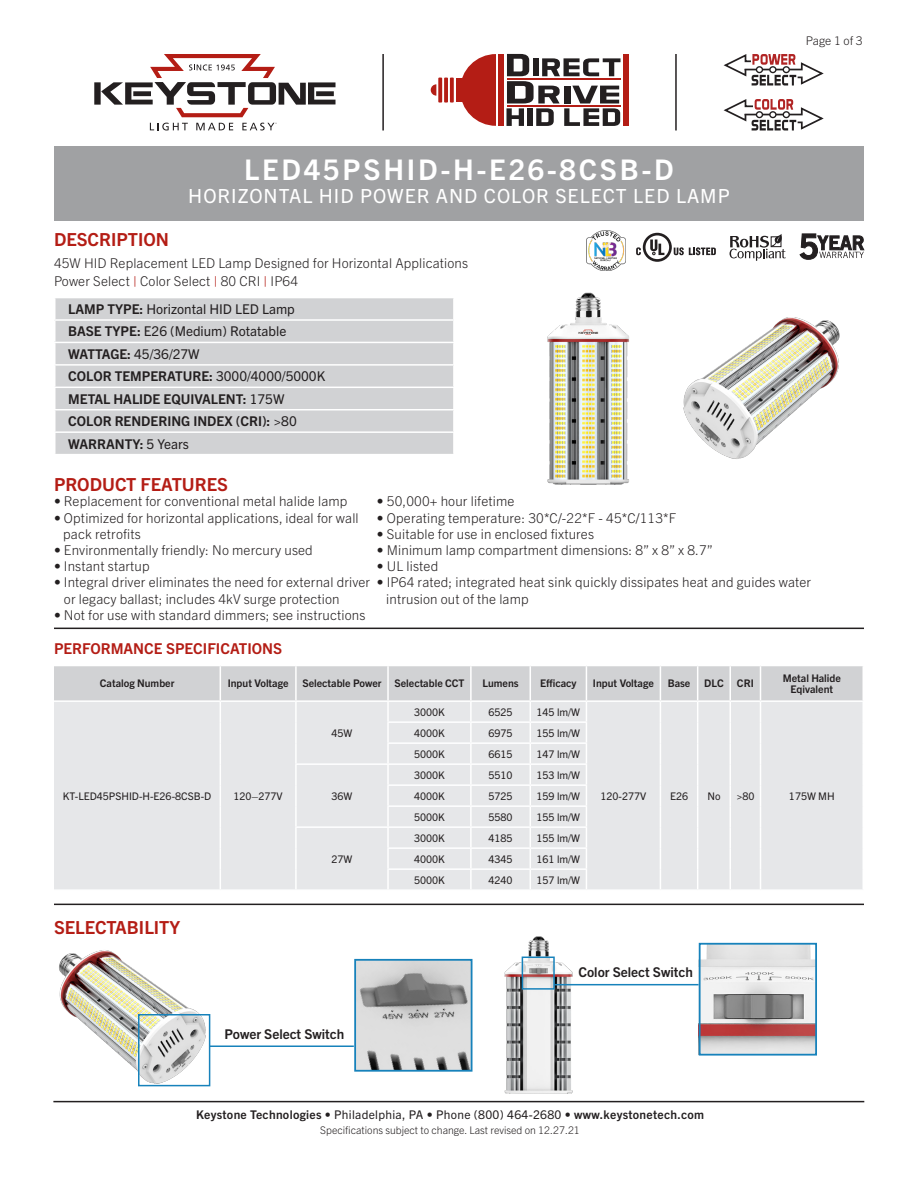
<style>
.page{position:relative;width:918px;height:1188px;background:#fff}
.page>*{position:absolute;margin:0;border:0;box-sizing:border-box;transform-origin:0 0}
.Title_Instruction{font:700 28.5px "Trade Gothic Next LT Pro";letter-spacing:.1em;color:#fff}
.SubTitle{font:19.5px "Trade Gothic Next LT Pro";letter-spacing:.05em;color:#fff}
.t1{font:700 18px "Trade Gothic Next LT Pro";color:#b41d15}
.Heading_01{font:700 15px "Trade Gothic Next LT Pro";color:#b41d15}
.Text_After_Descripti{font:300 13.5px/16.2px "Trade Gothic Next LT Pro";letter-spacing:.01em;color:#231f20}
.t2{font:700 13.5px "Trade Gothic Next LT Pro";color:#231f20}
.t3{font:13.5px "Trade Gothic Next LT Pro";color:#231f20}
.t4{font:700 12px "Trade Gothic Next LT Pro";letter-spacing:.025em;color:#231f20}
.t5{font:300 12px "Trade Gothic Next LT Pro";color:#231f20}
.Table_Text{font:10.5px "Trade Gothic Next LT Pro";color:#231f20}
.Table_Header{font:700 10.5px/10.5px "Trade Gothic Next LT Pro";color:#231f20;text-align:center}
.t6{font:300 10.5px "Trade Gothic Next LT Pro";color:#231f20}
.s1{color:#b41d15}
.s2{font-weight:700}
.s3{font-weight:400}
</style>
<div class="page">
<hr style="left:54px;top:628px;width:810px;height:1px;background:#231f20">
<hr style="left:53px;top:1101px;width:811px;height:1px;background:#231f20">
<div style="left:56px;top:298px;width:397px;height:156px;background:#d1d2d4"></div>
<div style="left:55px;top:320px;width:399px;height:22px;background:#d1d2d4"></div>
<hr style="left:54px;top:364px;width:401px;height:2px;background:#fff">
<hr style="left:54px;top:387px;width:401px;height:1px;background:#fff">
<hr style="left:54px;top:409px;width:401px;height:1px;background:#fff">
<hr style="left:54px;top:431px;width:401px;height:2px;background:#fff">
<hr style="left:54px;top:321px;width:2px;height:21px;background:#fff">
<hr style="left:54px;top:319px;width:401px;height:2px;background:#fff">
<hr style="left:453px;top:321px;width:2px;height:21px;background:#fff">
<hr style="left:54px;top:342px;width:401px;height:1px;background:#fff">
<svg style="left:730px;top:234px;width:56px;height:27px"></svg>
<svg style="left:636px;top:233px;width:80px;height:29px"></svg>
<img style="left:586px;top:231px;width:40px;height:39px">
<img style="left:547px;top:292px;width:82px;height:193px">
<svg style="left:54px;top:666px;width:809px;height:223px;background:#e3e4e6"></svg>
<hr style="left:862px;top:869px;width:2px;height:20px;background:#fff">
<div style="left:54px;top:146px;width:810px;height:74px;background:#a0a1a3"></div>
<hr style="left:382px;top:54px;width:2px;height:76px;background:#231f20">
<hr style="left:675px;top:54px;width:2px;height:76px;background:#231f20">
<svg style="left:94px;top:54px;width:242px;height:63px"></svg>
<svg style="left:150px;top:123px;width:38px;height:7px"></svg>
<svg style="left:196px;top:123px;width:37px;height:7px"></svg>
<svg style="left:242px;top:123px;width:35px;height:7px"></svg>
<svg style="left:460px;top:54px;width:36px;height:72px"></svg>
<div style="left:499px;top:54px;width:5px;height:72px;background:#b41d15"></div>
<div style="left:623px;top:54px;width:5px;height:72px;background:#b41d15"></div>
<div style="left:456px;top:79px;width:7px;height:23px;background:#b41d15"></div>
<svg style="left:431px;top:84px;width:5px;height:12px"></svg>
<svg style="left:450px;top:78px;width:4px;height:25px"></svg>
<svg style="left:444px;top:78px;width:4px;height:25px"></svg>
<svg style="left:438px;top:78px;width:4px;height:25px"></svg>
<svg style="left:507px;top:54px;width:114px;height:72px"></svg>
<svg style="left:723px;top:99px;width:101px;height:32px"></svg>
<svg style="left:723px;top:54px;width:101px;height:32px"></svg>
<img style="left:683px;top:317px;width:157px;height:142px">
<hr style="left:54px;top:904px;width:810px;height:1px;background:#231f20">
<img style="left:357px;top:962px;width:113px;height:107px">
<img style="left:59px;top:950px;width:154px;height:137px">
<img style="left:504px;top:936px;width:77px;height:158px">
<div style="left:138px;top:1014px;width:72px;height:72px;border:2px solid #1782bb"></div>
<div style="left:522px;top:957px;width:33px;height:33px;border:2px solid #1782bb"></div>
<div style="left:354px;top:959px;width:119px;height:113px;border:2px solid #1782bb"></div>
<img style="left:702px;top:946px;width:112px;height:107px">
<div style="left:699px;top:943px;width:118px;height:113px;border:2px solid #1782bb"></div>
<hr style="left:209px;top:1046px;width:145px;height:1px;background:#1782bb">
<hr style="left:554px;top:984px;width:145px;height:1px;background:#1782bb">
<svg style="left:800px;top:234px;width:64px;height:26px"></svg>
<p class="t1" style="left:54px;top:227px;width:117px">DESCRIPTION</p>
<p class="Title_Instruction" style="left:244px;top:150px;width:431px">LED45PSHID-H-E26-8CSB-D</p>
<p class="SubTitle" style="left:188px;top:182px;width:543px">HORIZONTAL HID POWER AND COLOR SELECT LED LAMP</p>
<p class="Text_After_Descripti" style="left:54px;top:253px;width:416px;line-height:18px">45W HID Replacement LED Lamp Designed for Horizontal Applications<br>Power Select <span class="s1">|</span> Color Select <span class="s1">|</span> 80 CRI <span class="s1">|</span> IP64</p>
<p class="t3" style="left:68px;top:300px;width:228px"><span class="s2">LAMP TYPE:</span> Horizontal HID LED Lamp</p>
<p class="t3" style="left:68px;top:322px;width:220px"><span class="s2">BASE TYPE:</span> E26 (Medium) Rotatable</p>
<p class="t3" style="left:68px;top:345px;width:133px"><span class="s2">WATTAGE:</span> 45/36/27W</p>
<p class="t2" style="left:68px;top:367px;width:258px">COLOR TEMPERATURE: <span class="s3">3000/4000/5000K</span></p>
<p class="t2" style="left:68px;top:389px;width:218px">METAL HALIDE EQUIVALENT: <span class="s3">175W</span></p>
<p class="t2" style="left:68px;top:412px;width:230px">COLOR RENDERING INDEX (CRI): <span class="s3">&gt;80</span></p>
<p class="t2" style="left:68px;top:434px;width:122px">WARRANTY: <span class="s3">5 Years</span></p>
<p class="t1" style="left:54px;top:472px;width:176px">PRODUCT FEATURES</p>
<p class="t5" style="left:806px;top:32px;width:58px">Page 1 of 3</p>
<p class="Text_After_Descripti" style="left:54px;top:492px;width:295px">• Replacement for conventional metal halide lamp</p>
<p class="Text_After_Descripti" style="left:63px;top:509px;width:297px;text-indent:-9px">• Optimized for horizontal applications, ideal for wall pack retrofits</p>
<p class="Text_After_Descripti" style="left:54px;top:541px;width:260px">• Environmentally friendly: No mercury used</p>
<p class="Text_After_Descripti" style="left:54px;top:557px;width:97px">• Instant startup</p>
<p class="Text_After_Descripti" style="left:64px;top:573px;width:308px;text-indent:-10px">• Integral driver eliminates the need for external driver or legacy ballast; includes 4kV surge protection</p>
<p class="Text_After_Descripti" style="left:54px;top:606px;width:313px">• Not for use with standard dimmers; see instructions</p>
<p class="Text_After_Descripti" style="left:377px;top:492px;width:139px">• 50,000+ hour lifetime</p>
<p class="Text_After_Descripti" style="left:377px;top:509px;width:301px">• Operating temperature: 30*C/-22*F - 45*C/113*F</p>
<p class="Text_After_Descripti" style="left:377px;top:525px;width:219px">• Suitable for use in enclosed fixtures</p>
<p class="Text_After_Descripti" style="left:377px;top:541px;width:338px">• Minimum lamp compartment dimensions: 8” x 8” x 8.7”</p>
<p class="Text_After_Descripti" style="left:377px;top:557px;width:63px">• UL listed</p>
<p class="Text_After_Descripti" style="left:386px;top:573px;width:427px;text-indent:-9px">• IP64 rated; integrated heat sink quickly dissipates heat and guides water intrusion out of the lamp</p>
<p class="Heading_01" style="left:54px;top:638px;width:230px">PERFORMANCE SPECIFICATIONS</p>
<p class="Table_Header" style="left:100px;top:678px;width:76px">Catalog Number</p>
<p class="Table_Header" style="left:228px;top:678px;width:62px">Input Voltage</p>
<p class="Table_Header" style="left:302px;top:678px;width:81px">Selectable Power</p>
<p class="Table_Header" style="left:395px;top:678px;width:71px">Selectable CCT</p>
<p class="Table_Header" style="left:483px;top:678px;width:38px">Lumens</p>
<p class="Table_Header" style="left:540px;top:678px;width:38px">Efficacy</p>
<p class="Table_Header" style="left:593px;top:678px;width:62px">Input Voltage</p>
<p class="Table_Header" style="left:668px;top:678px;width:24px">Base</p>
<p class="Table_Header" style="left:704px;top:678px;width:21px">DLC</p>
<p class="Table_Header" style="left:737px;top:678px;width:18px">CRI</p>
<p class="Table_Header" style="left:783px;top:672px;width:60px">Metal Halide<br>Eqivalent</p>
<p class="Table_Text" style="left:63px;top:789px;width:150px">KT-LED45PSHID-H-E26-8CSB-D</p>
<p class="Table_Text" style="left:233px;top:789px;width:51px">120–277V</p>
<p class="t1" style="left:54px;top:915px;width:128px">SELECTABILITY</p>
<p class="Table_Text" style="left:332px;top:726px;width:22px">45W</p>
<p class="Table_Text" style="left:332px;top:789px;width:22px">36W</p>
<p class="Table_Text" style="left:332px;top:852px;width:22px">27W</p>
<p class="t2" style="left:225px;top:1024px;width:121px">Power Select Switch</p>
<p class="Table_Text" style="left:414px;top:705px;width:32px">3000K</p>
<p class="Table_Text" style="left:489px;top:705px;width:26px">6525</p>
<p class="Table_Text" style="left:537px;top:705px;width:45px">145 lm/W</p>
<p class="Table_Text" style="left:414px;top:726px;width:32px">4000K</p>
<p class="Table_Text" style="left:489px;top:726px;width:26px">6975</p>
<p class="Table_Text" style="left:537px;top:726px;width:45px">155 lm/W</p>
<p class="Table_Text" style="left:414px;top:747px;width:32px">5000K</p>
<p class="Table_Text" style="left:489px;top:747px;width:26px">6615</p>
<p class="Table_Text" style="left:537px;top:747px;width:45px">147 lm/W</p>
<p class="Table_Text" style="left:414px;top:768px;width:32px">3000K</p>
<p class="Table_Text" style="left:489px;top:768px;width:26px">5510</p>
<p class="Table_Text" style="left:537px;top:768px;width:45px">153 lm/W</p>
<p class="Table_Text" style="left:414px;top:789px;width:32px">4000K</p>
<p class="Table_Text" style="left:489px;top:789px;width:26px">5725</p>
<p class="Table_Text" style="left:537px;top:789px;width:45px">159 lm/W</p>
<p class="Table_Text" style="left:414px;top:810px;width:32px">5000K</p>
<p class="Table_Text" style="left:489px;top:810px;width:26px">5580</p>
<p class="Table_Text" style="left:537px;top:810px;width:45px">155 lm/W</p>
<p class="Table_Text" style="left:414px;top:831px;width:32px">3000K</p>
<p class="Table_Text" style="left:489px;top:831px;width:26px">4185</p>
<p class="Table_Text" style="left:537px;top:831px;width:45px">155 lm/W</p>
<p class="Table_Text" style="left:414px;top:852px;width:32px">4000K</p>
<p class="Table_Text" style="left:489px;top:852px;width:26px">4345</p>
<p class="Table_Text" style="left:537px;top:852px;width:45px">161 lm/W</p>
<p class="Table_Text" style="left:414px;top:873px;width:32px">5000K</p>
<p class="Table_Text" style="left:489px;top:873px;width:26px">4240</p>
<p class="Table_Text" style="left:537px;top:873px;width:45px">157 lm/W</p>
<p class="Table_Text" style="left:601px;top:789px;width:47px">120-277V</p>
<p class="Table_Text" style="left:670px;top:789px;width:20px">E26</p>
<p class="Table_Text" style="left:707px;top:789px;width:15px">No</p>
<p class="Table_Text" style="left:736px;top:789px;width:20px">&gt;80</p>
<p class="Table_Text" style="left:789px;top:789px;width:47px">175W MH</p>
<p class="t2" style="left:578px;top:963px;width:116px">Color Select Switch</p>
<p class="t4" style="left:196px;top:1106px;width:510px">Keystone Technologies • <span class="s3">Philadelphia, PA</span> • <span class="s3">Phone (800) 464-2680 •</span> www.keystonetech.com</p>
<p class="t6" style="left:320px;top:1122px;width:261px">Specifications subject to change. Last revised on 12.27.21</p>
</div>
